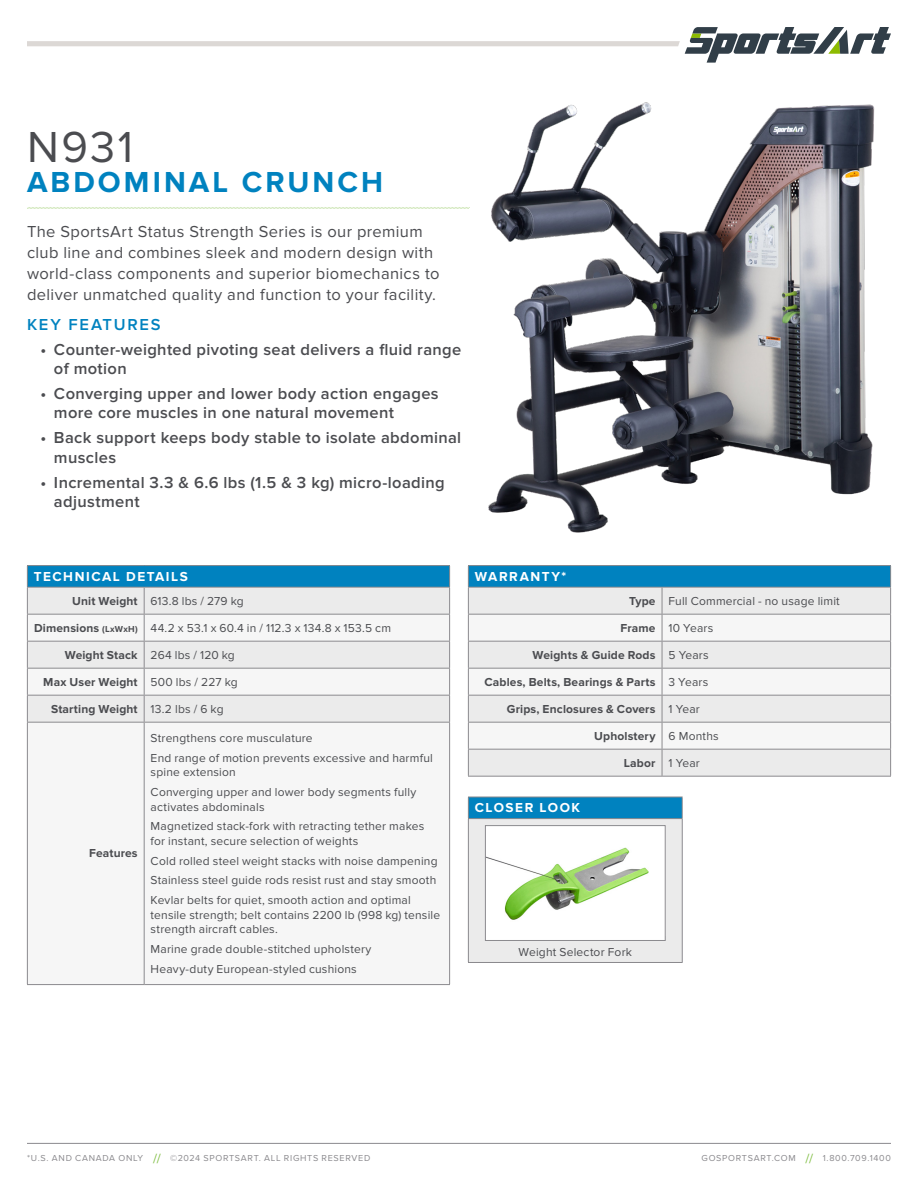
<style>
.page{position:relative;width:918px;height:1188px;background:#fff}
.page>*{position:absolute;margin:0;border:0;box-sizing:border-box;transform-origin:0 0}
.t1{font:45px "Proxima Nova";color:#4b4c50}
.t2{font:700 30px "Proxima Nova";letter-spacing:.1em;color:#0082bf}
.Details{font:600 16.5px/19.5px "Proxima Nova";letter-spacing:.02em;color:#4b4c50}
.t3{font:16.5px/21px "Proxima Nova";letter-spacing:.025em;color:#4b4c50}
.t4{font:600 16.5px "Proxima Nova";letter-spacing:.105em;color:#0082bf}
.t5{font:700 13.5px "Proxima Nova";letter-spacing:.115em;color:#fff}
.Details-2{font:12px/14.4px "Proxima Nova";letter-spacing:.015em;color:#4b4c50}
.Details-3{font:700 12px "Proxima Nova";letter-spacing:.01em;color:#4b4c50}
.Details_Bullets{font:12px "Proxima Nova";letter-spacing:.015em;color:#4b4c50}
.Product_Features_body{font:12px "Proxima Nova";letter-spacing:.015em;color:#4b4c50}
.t6{font:9px "Proxima Nova";letter-spacing:.08em;color:#8b8a8e}
.s1{font-size:9px}
.s2{font-size:13.5px;color:#7fbd41}
</style>
<div class="page">
<hr style="left:27px;top:1143px;width:864px;height:1px;background:#8b8a8e">
<svg style="left:27px;top:27px;width:864px;height:36px"></svg>
<img style="left:488px;top:102px;width:387px;height:431px">
<div style="left:468px;top:566px;width:423px;height:21px;background:#0082bf"></div>
<div style="left:469px;top:588px;width:421px;height:188px;background:#ebebeb"></div>
<svg style="left:469px;top:615px;width:421px;height:134px;fill:#f6f6f6"></svg>
<hr style="left:468px;top:565px;width:194px;height:1px;background:#8b8a8e">
<hr style="left:662px;top:565px;width:229px;height:1px;background:#8b8a8e">
<hr style="left:468px;top:587px;width:194px;height:1px;background:#8b8a8e">
<hr style="left:662px;top:587px;width:229px;height:1px;background:#8b8a8e">
<hr style="left:468px;top:614px;width:194px;height:1px;background:#8b8a8e">
<hr style="left:662px;top:614px;width:229px;height:1px;background:#8b8a8e">
<hr style="left:468px;top:641px;width:194px;height:1px;background:#8b8a8e">
<hr style="left:662px;top:641px;width:229px;height:1px;background:#8b8a8e">
<hr style="left:468px;top:668px;width:194px;height:1px;background:#8b8a8e">
<hr style="left:662px;top:668px;width:229px;height:1px;background:#8b8a8e">
<hr style="left:468px;top:695px;width:194px;height:1px;background:#8b8a8e">
<hr style="left:662px;top:695px;width:229px;height:1px;background:#8b8a8e">
<hr style="left:468px;top:722px;width:194px;height:1px;background:#8b8a8e">
<hr style="left:662px;top:722px;width:229px;height:1px;background:#8b8a8e">
<hr style="left:468px;top:749px;width:194px;height:1px;background:#8b8a8e">
<svg style="left:468px;top:566px;width:1px;height:210px"></svg>
<hr style="left:662px;top:749px;width:229px;height:1px;background:#8b8a8e">
<svg style="left:662px;top:588px;width:1px;height:188px"></svg>
<svg style="left:890px;top:566px;width:1px;height:210px"></svg>
<hr style="left:468px;top:776px;width:194px;height:1px;background:#8b8a8e">
<hr style="left:662px;top:776px;width:229px;height:1px;background:#8b8a8e">
<svg style="left:27px;top:207px;width:443px;height:2px"></svg>
<div style="left:27px;top:566px;width:423px;height:21px;background:#0082bf"></div>
<div style="left:28px;top:588px;width:421px;height:26px;background:#ebebeb"></div>
<svg style="left:28px;top:615px;width:421px;height:369px;fill:#f6f6f6"></svg>
<hr style="left:27px;top:565px;width:117px;height:1px;background:#8b8a8e">
<hr style="left:144px;top:565px;width:306px;height:1px;background:#8b8a8e">
<hr style="left:27px;top:587px;width:117px;height:1px;background:#8b8a8e">
<hr style="left:144px;top:587px;width:306px;height:1px;background:#8b8a8e">
<hr style="left:27px;top:695px;width:117px;height:1px;background:#8b8a8e">
<hr style="left:144px;top:695px;width:306px;height:1px;background:#8b8a8e">
<hr style="left:27px;top:723px;width:1px;height:261px;background:#8b8a8e">
<hr style="left:144px;top:723px;width:1px;height:261px;background:#8b8a8e">
<hr style="left:449px;top:723px;width:1px;height:261px;background:#8b8a8e">
<hr style="left:27px;top:722px;width:117px;height:1px;background:#8b8a8e">
<hr style="left:144px;top:722px;width:306px;height:1px;background:#8b8a8e">
<hr style="left:27px;top:984px;width:117px;height:1px;background:#8b8a8e">
<hr style="left:144px;top:984px;width:306px;height:1px;background:#8b8a8e">
<hr style="left:27px;top:614px;width:117px;height:1px;background:#8b8a8e">
<hr style="left:144px;top:614px;width:306px;height:1px;background:#8b8a8e">
<hr style="left:27px;top:641px;width:117px;height:1px;background:#8b8a8e">
<svg style="left:27px;top:566px;width:1px;height:156px"></svg>
<hr style="left:144px;top:641px;width:306px;height:1px;background:#8b8a8e">
<svg style="left:144px;top:588px;width:1px;height:134px"></svg>
<svg style="left:449px;top:566px;width:1px;height:156px"></svg>
<hr style="left:27px;top:668px;width:117px;height:1px;background:#8b8a8e">
<hr style="left:144px;top:668px;width:306px;height:1px;background:#8b8a8e">
<div style="left:468px;top:797px;width:214px;height:22px;background:#0082bf"></div>
<div style="left:468px;top:819px;width:214px;height:143px;background:#ebebeb"></div>
<hr style="left:468px;top:797px;width:215px;height:1px;background:#8b8a8e">
<svg style="left:468px;top:797px;width:1px;height:21px"></svg>
<svg style="left:682px;top:797px;width:1px;height:21px"></svg>
<hr style="left:468px;top:818px;width:215px;height:1px;background:#8b8a8e">
<hr style="left:468px;top:819px;width:1px;height:143px;background:#8b8a8e">
<hr style="left:682px;top:819px;width:1px;height:143px;background:#8b8a8e">
<hr style="left:468px;top:962px;width:215px;height:1px;background:#8b8a8e">
<div style="left:485px;top:826px;width:180px;height:114px;background:#fff"></div>
<img style="left:487px;top:847px;width:162px;height:73px">
<div style="left:485px;top:825px;width:180px;height:116px;border:1px solid #8b8a8e"></div>
<p class="t1" style="left:27px;top:121px;width:108px">N931</p>
<p class="t2" style="left:27px;top:165px;width:357px">ABDOMINAL CRUNCH</p>
<p class="t3" style="left:27px;top:221px;width:414px">The SportsArt Status Strength Series is our premium club line and combines sleek and modern design with world-class components and superior biomechanics to deliver unmatched quality and function to your facility.</p>
<p class="t4" style="left:27px;top:315px;width:135px">KEY FEATURES</p>
<p class="Details" style="left:54px;top:340px;width:409px;text-indent:-13px">• Counter-weighted pivoting seat delivers a fluid range of motion</p>
<p class="Details" style="left:54px;top:384px;width:386px;text-indent:-13px">• Converging upper and lower body action engages more core muscles in one natural movement</p>
<p class="Details" style="left:54px;top:428px;width:409px;text-indent:-13px">• Back support keeps body stable to isolate abdominal muscles</p>
<p class="Details" style="left:54px;top:473px;width:392px;text-indent:-13px">• Incremental 3.3 &amp; 6.6 lbs (1.5 &amp; 3 kg) micro-loading adjustment</p>
<p class="t5" style="left:34px;top:569px;width:156px">TECHNICAL DETAILS</p>
<p class="Details-3" style="left:72px;top:594px;width:67px">Unit Weight</p>
<p class="Details-2" style="left:151px;top:594px;width:95px">613.8 lbs / 279 kg</p>
<p class="Details-3" style="left:34px;top:621px;width:105px">Dimensions <span class="s1">(LxWxH)</span></p>
<p class="Details-2" style="left:151px;top:621px;width:242px">44.2 x 53.1 x 60.4 in / 112.3 x 134.8 x 153.5 cm</p>
<p class="Details-3" style="left:65px;top:648px;width:74px">Weight Stack</p>
<p class="Details-2" style="left:151px;top:648px;width:86px">264 lbs / 120 kg</p>
<p class="Details-3" style="left:43px;top:675px;width:96px">Max User Weight</p>
<p class="Details-2" style="left:151px;top:675px;width:89px">500 lbs / 227 kg</p>
<p class="Details-3" style="left:51px;top:702px;width:88px">Starting Weight</p>
<p class="Details-2" style="left:151px;top:702px;width:74px">13.2 lbs / 6 kg</p>
<p class="Details-3" style="left:89px;top:846px;width:50px">Features</p>
<p class="Details-2" style="left:151px;top:731px;width:163px">Strengthens core musculature</p>
<p class="Details-2" style="left:151px;top:751px;width:284px">End range of motion prevents excessive and harmful spine extension</p>
<p class="Details-2" style="left:151px;top:785px;width:267px">Converging upper and lower body segments fully activates abdominals</p>
<p class="Details-2" style="left:151px;top:819px;width:275px">Magnetized stack-fork with retracting tether makes for instant, secure selection of weights</p>
<p class="Details-2" style="left:151px;top:854px;width:288px">Cold rolled steel weight stacks with noise dampening</p>
<p class="Details-2" style="left:151px;top:873px;width:287px">Stainless steel guide rods resist rust and stay smooth</p>
<p class="Details-2" style="left:151px;top:893px;width:291px">Kevlar belts for quiet, smooth action and optimal tensile strength; belt contains 2200 lb (998 kg) tensile strength aircraft cables.</p>
<p class="Details-2" style="left:151px;top:942px;width:222px">Marine grade double-stitched upholstery</p>
<p class="Details-2" style="left:151px;top:962px;width:208px">Heavy-duty European-styled cushions</p>
<p class="t5" style="left:475px;top:569px;width:93px">WARRANTY*</p>
<p class="Details-3" style="left:629px;top:594px;width:28px">Type</p>
<p class="Details-2" style="left:669px;top:594px;width:173px">Full Commercial - no usage limit</p>
<p class="Details-3" style="left:621px;top:621px;width:36px">Frame</p>
<p class="Details_Bullets" style="left:669px;top:621px;width:46px">10 Years</p>
<p class="Details-3" style="left:533px;top:648px;width:124px">Weights &amp; Guide Rods</p>
<p class="Details_Bullets" style="left:669px;top:648px;width:42px">5 Years</p>
<p class="Details-3" style="left:484px;top:675px;width:173px">Cables, Belts, Bearings &amp; Parts</p>
<p class="Details_Bullets" style="left:669px;top:675px;width:41px">3 Years</p>
<p class="Details-3" style="left:507px;top:702px;width:150px">Grips, Enclosures &amp; Covers</p>
<p class="Details_Bullets" style="left:669px;top:702px;width:33px">1 Year</p>
<p class="Details-3" style="left:594px;top:729px;width:63px">Upholstery</p>
<p class="Details_Bullets" style="left:669px;top:729px;width:52px">6 Months</p>
<p class="Details-3" style="left:624px;top:756px;width:33px">Labor</p>
<p class="Details_Bullets" style="left:669px;top:756px;width:33px">1 Year</p>
<p class="t5" style="left:475px;top:800px;width:107px">CLOSER LOOK</p>
<p class="Product_Features_body" style="left:519px;top:945px;width:115px">Weight Selector Fork</p>
<p class="t6" style="left:27px;top:1153px;width:345px">*U.S. AND CANADA ONLY <span class="s2">//</span> ©2024 SPORTSART. ALL RIGHTS RESERVED</p>
<p class="t6" style="left:702px;top:1153px;width:191px">GOSPORTSART.COM <span class="s2">//</span> 1.800.709.1400</p>
</div>
